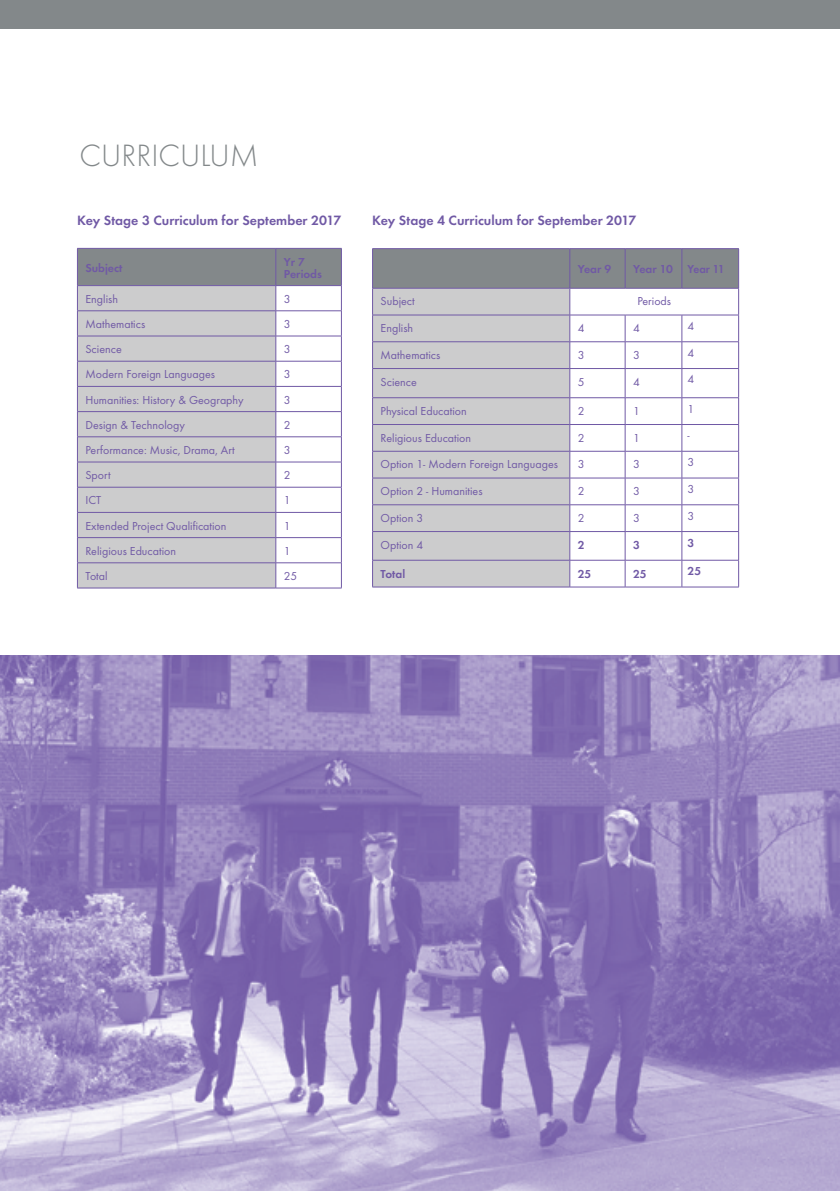
<style>
.page{position:relative;width:840px;height:1191px;background:#fff}
.page>*{position:absolute;margin:0;border:0;box-sizing:border-box;transform-origin:0 0}
.t1{font:300 32px "Futura T";color:#83888a}
.t2{font:600 14px "Futura T";color:#7059a5}
.t3{font:12px "Futura T";color:#7059a5}
.t4{font:600 12px/12px "Futura T";color:#7059a5}
.t5{font:600 12px "Futura T";letter-spacing:-.02em;color:#7059a5}
</style>
<div class="page">
<svg style="left:77px;top:248px;width:265px;height:340px"></svg>
<hr style="left:77px;top:587px;width:199px;height:1px;background:#7059a5">
<hr style="left:372px;top:248px;width:197px;height:1px;background:#7059a5">
<hr style="left:569px;top:248px;width:55px;height:1px;background:#7059a5">
<hr style="left:624px;top:248px;width:57px;height:1px;background:#7059a5">
<hr style="left:681px;top:248px;width:57px;height:1px;background:#7059a5">
<svg style="left:372px;top:249px;width:366px;height:337px"></svg>
<hr style="left:372px;top:586px;width:197px;height:1px;background:#7059a5">
<hr style="left:569px;top:586px;width:55px;height:1px;background:#7059a5">
<hr style="left:624px;top:586px;width:57px;height:1px;background:#7059a5">
<hr style="left:681px;top:586px;width:57px;height:1px;background:#7059a5">
<div style="left:0;top:0;width:839px;height:28px;background:#83888a"></div>
<svg style="left:839px;top:0;width:1px;height:28px"></svg>
<img style="left:0;top:655px;width:839px;height:536px">
<h1 class="t1" style="left:79px;top:137px;width:180px">CURRICULUM</h1>
<p class="t2" style="left:77px;top:212px;width:265px">Key Stage 3 Curriculum for September 2017</p>
<p class="t2" style="left:372px;top:212px;width:265px">Key Stage 4 Curriculum for September 2017</p>
<p class="t4" style="left:85px;top:261px;width:38px">Subject</p>
<p class="t4" style="left:284px;top:255px;width:40px">Yr 7<br>Periods</p>
<p class="t3" style="left:85px;top:292px;width:34px">English</p>
<p class="t3" style="left:284px;top:292px;width:8px">3</p>
<p class="t3" style="left:85px;top:317px;width:61px">Mathematics</p>
<p class="t3" style="left:284px;top:317px;width:8px">3</p>
<p class="t3" style="left:85px;top:342px;width:38px">Science</p>
<p class="t3" style="left:284px;top:342px;width:8px">3</p>
<p class="t3" style="left:85px;top:367px;width:131px">Modern Foreign Languages</p>
<p class="t3" style="left:284px;top:367px;width:8px">3</p>
<p class="t3" style="left:85px;top:392px;width:159px">Humanities: History &amp; Geography</p>
<p class="t3" style="left:284px;top:392px;width:8px">3</p>
<p class="t3" style="left:85px;top:418px;width:101px">Design &amp; Technology</p>
<p class="t3" style="left:284px;top:418px;width:8px">2</p>
<p class="t3" style="left:85px;top:443px;width:151px">Performance: Music, Drama, Art</p>
<p class="t3" style="left:284px;top:443px;width:8px">3</p>
<p class="t3" style="left:85px;top:468px;width:27px">Sport</p>
<p class="t3" style="left:284px;top:468px;width:8px">2</p>
<p class="t3" style="left:85px;top:493px;width:17px">ICT</p>
<p class="t3" style="left:284px;top:493px;width:8px">1</p>
<p class="t3" style="left:85px;top:518px;width:142px">Extended Project Qualification</p>
<p class="t3" style="left:284px;top:518px;width:8px">1</p>
<p class="t3" style="left:85px;top:544px;width:92px">Religious Education</p>
<p class="t3" style="left:284px;top:544px;width:8px">1</p>
<p class="t3" style="left:85px;top:569px;width:24px">Total</p>
<p class="t3" style="left:284px;top:569px;width:15px">25</p>
<p class="t4" style="left:577px;top:263px;width:35px">Year 9</p>
<p class="t5" style="left:632px;top:262px;width:93px">Year 10 Year 11</p>
<p class="t3" style="left:380px;top:294px;width:36px">Subject</p>
<p class="t3" style="left:637px;top:294px;width:35px">Periods</p>
<p class="t3" style="left:380px;top:321px;width:34px">English</p>
<p class="t3" style="left:577px;top:321px;width:8px">4</p>
<p class="t3" style="left:632px;top:321px;width:8px">4</p>
<p class="t3" style="left:687px;top:319px;width:8px">4</p>
<p class="t3" style="left:380px;top:348px;width:61px">Mathematics</p>
<p class="t3" style="left:577px;top:348px;width:8px">3</p>
<p class="t3" style="left:632px;top:348px;width:8px">3</p>
<p class="t3" style="left:687px;top:346px;width:8px">4</p>
<p class="t3" style="left:380px;top:375px;width:38px">Science</p>
<p class="t3" style="left:577px;top:375px;width:8px">5</p>
<p class="t3" style="left:632px;top:375px;width:8px">4</p>
<p class="t3" style="left:687px;top:372px;width:8px">4</p>
<p class="t3" style="left:380px;top:404px;width:88px">Physical Education</p>
<p class="t3" style="left:577px;top:404px;width:8px">2</p>
<p class="t3" style="left:632px;top:404px;width:8px">1</p>
<p class="t3" style="left:687px;top:401px;width:8px">1</p>
<p class="t3" style="left:380px;top:431px;width:92px">Religious Education</p>
<p class="t3" style="left:577px;top:431px;width:8px">2</p>
<p class="t3" style="left:632px;top:431px;width:8px">1</p>
<p class="t3" style="left:687px;top:428px;width:4px">-</p>
<p class="t3" style="left:380px;top:457px;width:179px">Option 1- Modern Foreign Languages</p>
<p class="t3" style="left:577px;top:457px;width:8px">3</p>
<p class="t3" style="left:632px;top:457px;width:8px">3</p>
<p class="t3" style="left:687px;top:455px;width:8px">3</p>
<p class="t3" style="left:380px;top:484px;width:103px">Option 2 - Humanities</p>
<p class="t3" style="left:577px;top:484px;width:8px">2</p>
<p class="t3" style="left:632px;top:484px;width:8px">3</p>
<p class="t3" style="left:687px;top:482px;width:8px">3</p>
<p class="t3" style="left:380px;top:511px;width:44px">Option 3</p>
<p class="t3" style="left:577px;top:511px;width:8px">2</p>
<p class="t3" style="left:632px;top:511px;width:8px">3</p>
<p class="t3" style="left:687px;top:509px;width:8px">3</p>
<p class="t3" style="left:380px;top:538px;width:44px">Option 4</p>
<p class="t4" style="left:577px;top:538px;width:8px">2</p>
<p class="t4" style="left:632px;top:538px;width:8px">3</p>
<p class="t4" style="left:687px;top:536px;width:8px">3</p>
<p class="t4" style="left:380px;top:567px;width:26px">Total</p>
<p class="t4" style="left:577px;top:567px;width:15px">25</p>
<p class="t4" style="left:632px;top:567px;width:15px">25</p>
<p class="t4" style="left:687px;top:565px;width:15px">25</p>
</div>
